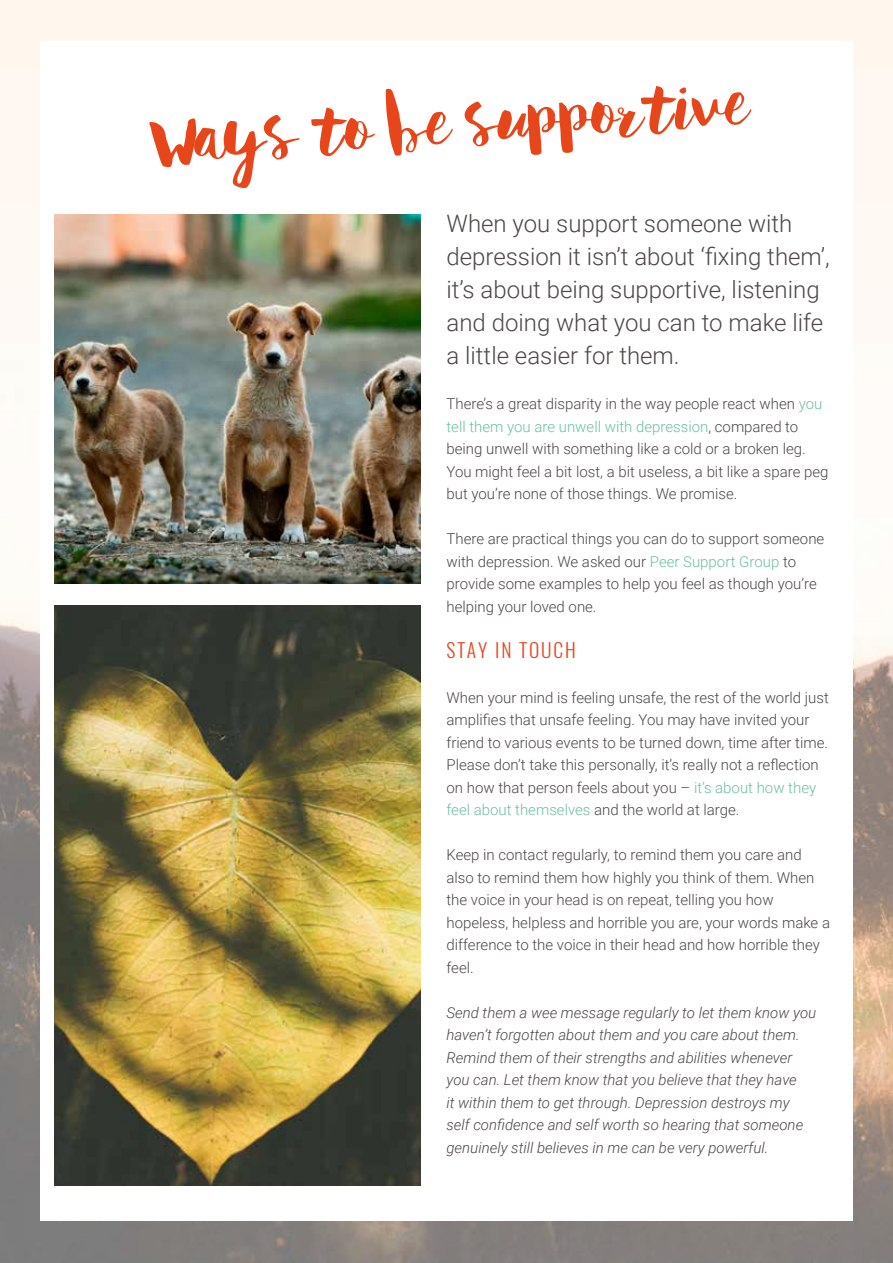
<style>
.page{position:relative;width:893px;height:1263px;background:#fff}
.page>*{position:absolute;margin:0;border:0;box-sizing:border-box;transform-origin:0 0}
.t1{font:64.5px "Helena";color:#e6461a}
.t2{font:300 24px/33px "Roboto";color:#4d4645}
.t3{font:300 19.5px "Oswald";letter-spacing:.1em;color:#e6461a}
.t4{font:300 15px/22.5px "Roboto";color:#4d4645}
.t5{font:italic 300 15px/22.5px "Roboto";color:#4d4645}
.s1{color:#6abfa4}
</style>
<div class="page">
<img style="left:0;top:0;width:893px;height:1263px">
<div style="left:40px;top:42px;width:812px;height:1179px;background:#fff"></div>
<img style="left:54px;top:214px;width:366px;height:369px">
<img style="left:54px;top:605px;width:366px;height:580px">
<h1 class="t1" style="left:148px;top:106px;width:603px;rotate:-4deg">Ways to be supportive</h1>
<h2 class="t2" style="left:446px;top:206px;width:385px">When you support someone with depression it isn’t about ‘fixing them’, it’s about being supportive, listening and doing what you can to make life a little easier for them.</h2>
<p class="t4" style="left:446px;top:392px;width:383px">There’s a great disparity in the way people react when <span class="s1">you tell them you are unwell with depression</span>, compared to being unwell with something like a cold or a broken leg.<br>You might feel a bit lost, a bit useless, a bit like a spare peg but you’re none of those things. We promise.</p>
<p class="t4" style="left:446px;top:527px;width:379px">There are practical things you can do to support someone with depression. We asked our <span class="s1">Peer Support Group</span> to provide some examples to help you feel as though you’re helping your loved one.</p>
<h3 class="t3" style="left:446px;top:637px;width:131px">STAY IN TOUCH</h3>
<p class="t4" style="left:446px;top:686px;width:384px">When your mind is feeling unsafe, the rest of the world just amplifies that unsafe feeling. You may have invited your friend to various events to be turned down, time after time.<br>Please don’t take this personally, it’s really not a reflection on how that person feels about you – <span class="s1">it’s about how they feel about themselves</span> and the world at large.</p>
<p class="t4" style="left:446px;top:843px;width:385px">Keep in contact regularly, to remind them you care and also to remind them how highly you think of them. When the voice in your head is on repeat, telling you how hopeless, helpless and horrible you are, your words make a difference to the voice in their head and how horrible they feel.</p>
<p class="t5" style="left:446px;top:1001px;width:371px">Send them a wee message regularly to let them know you haven’t forgotten about them and you care about them.<br>Remind them of their strengths and abilities whenever you can. Let them know that you believe that they have<br>it within them to get through. Depression destroys my self confidence and self worth so hearing that someone genuinely still believes in me can be very powerful.</p>
</div>
